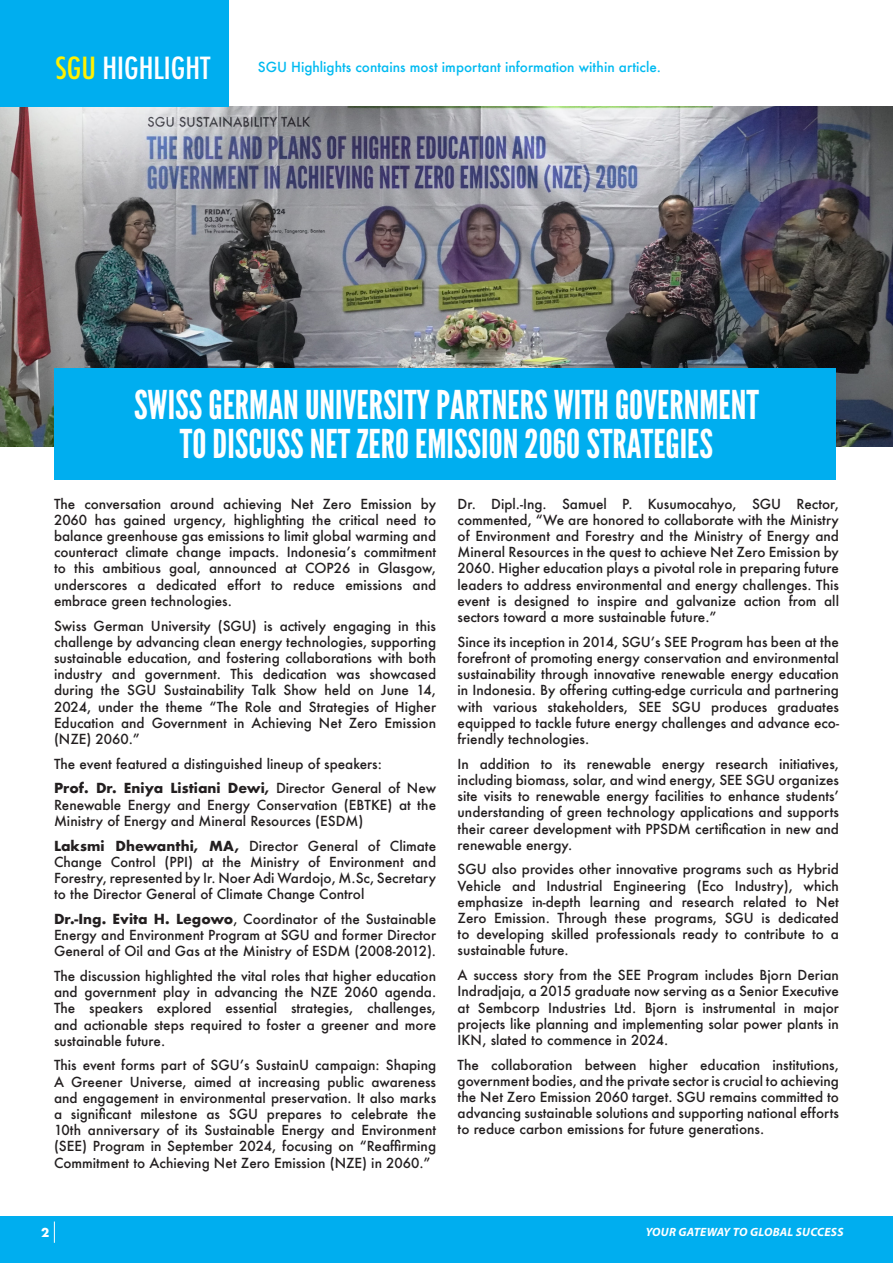
<style>
.page{position:relative;width:893px;height:1263px;background:#fff}
.page>*{position:absolute;margin:0;border:0;box-sizing:border-box;transform-origin:0 0}
.t1{font:39.6px "League Gothic";color:#fff}
.t2{font:500 condensed 29.7px "Futura";color:#fff;scale:1.06 1}
.t3{font:500 13.5px/16.2px "Futura";color:#231f20;text-align:justify}
.t4{font:500 13.5px "Futura";color:#00baf1}
.t5{font:italic 700 12px "Myriad Pro";letter-spacing:.02em;color:#fff}
.t6{font:700 12px "Futura";color:#fff}
.s1{color:#fff101}
.s2{font-weight:700}
</style>
<div class="page">
<img style="left:0;top:106px;width:893px;height:340px">
<div style="left:54px;top:368px;width:781px;height:111px;background:#00aeef"></div>
<div style="left:0;top:1216px;width:893px;height:47px;background:#00aeef"></div>
<svg style="left:54px;top:1221px;width:1px;height:22px"></svg>
<div style="left:0;top:0;width:228px;height:106px;background:#00aeef"></div>
<p class="t2" style="left:55px;top:49px;width:148px"><span class="s1">SGU</span> HIGHLIGHT</p>
<p class="t4" style="left:258px;top:58px;width:405px">SGU Highlights contains most important information within article.</p>
<p class="t1" style="left:134px;top:381px;width:626px">SWISS GERMAN UNIVERSITY PARTNERS WITH GOVERNMENT</p>
<p class="t1" style="left:180px;top:420px;width:535px">TO DISCUSS NET ZERO EMISSION 2060 STRATEGIES</p>
<p class="t3" style="left:458px;top:495px;width:383px">Dr. Dipl.-Ing. Samuel P. Kusumocahyo, SGU Rector, commented, “We are honored to collaborate with the Ministry of Environment and Forestry and the Ministry of Energy and Mineral Resources in the quest to achieve Net Zero Emission by 2060. Higher education plays a pivotal role in preparing future leaders to address environmental and energy challenges. This event is designed to inspire and galvanize action from all sectors toward a more sustainable future.”</p>
<p class="t3" style="left:458px;top:633px;width:383px">Since its inception in 2014, SGU’s SEE Program has been at the forefront of promoting energy conservation and environmental sustainability through innovative renewable energy education in Indonesia. By offering cutting-edge curricula and partnering with various stakeholders, SEE SGU produces graduates equipped to tackle future energy challenges and advance eco&shy;friendly technologies.</p>
<p class="t3" style="left:458px;top:755px;width:383px">In addition to its renewable energy research initiatives, including biomass, solar, and wind energy, SEE SGU organizes site visits to renewable energy facilities to enhance students’ understanding of green technology applications and supports their career development with PPSDM certification in new and renewable energy.</p>
<p class="t3" style="left:458px;top:861px;width:383px">SGU also provides other innovative programs such as Hybrid Vehicle and Industrial Engineering (Eco Industry), which emphasize in-depth learning and research related to Net Zero Emission. Through these programs, SGU is dedicated to developing skilled professionals ready to contribute to a sustainable future.</p>
<p class="t3" style="left:458px;top:967px;width:383px">A success story from the SEE Program includes Bjorn Derian Indradjaja, a 2015 graduate now serving as a Senior Executive at Sembcorp Industries Ltd. Bjorn is instrumental in major projects like planning and implementing solar power plants in IKN, slated to commence in 2024.</p>
<p class="t3" style="left:458px;top:1056px;width:383px">The collaboration between higher education institutions, government bodies, and the private sector is crucial to achieving the Net Zero Emission 2060 target. SGU remains committed to advancing sustainable solutions and supporting national efforts to reduce carbon emissions for future generations.</p>
<p class="t3" style="left:54px;top:495px;width:384px">The conversation around achieving Net Zero Emission by 2060 has gained urgency, highlighting the critical need to balance greenhouse gas emissions to limit global warming and counteract climate change impacts. Indonesia’s commitment to this ambitious goal, announced at COP26 in Glasgow, underscores a dedicated effort to reduce emissions and embrace green technologies.</p>
<p class="t3" style="left:54px;top:617px;width:384px">Swiss German University (SGU) is actively engaging in this challenge by advancing clean energy technologies, supporting sustainable education, and fostering collaborations with both industry and government. This dedication was showcased during the SGU Sustainability Talk Show held on June 14, 2024, under the theme “The Role and Strategies of Higher Education and Government in Achieving Net Zero Emission (NZE) 2060.”</p>
<p class="t3" style="left:54px;top:755px;width:329px">The event featured a distinguished lineup of speakers:</p>
<p class="t3" style="left:54px;top:780px;width:384px"><span class="s2">Prof. Dr. Eniya Listiani Dewi,</span> Director General of New Renewable Energy and Energy Conservation (EBTKE) at the Ministry of Energy and Mineral Resources (ESDM)</p>
<p class="t3" style="left:54px;top:837px;width:384px"><span class="s2">Laksmi Dhewanthi, MA,</span> Director General of Climate Change Control (PPI) at the Ministry of Environment and Forestry, represented by Ir. Noer Adi Wardojo, M.Sc, Secretary to the Director General of Climate Change Control</p>
<p class="t3" style="left:54px;top:910px;width:384px"><span class="s2">Dr.-Ing. Evita H. Legowo</span>, Coordinator of the Sustainable Energy and Environment Program at SGU and former Director General of Oil and Gas at the Ministry of ESDM (2008-2012).</p>
<p class="t3" style="left:54px;top:968px;width:384px">The discussion highlighted the vital roles that higher education and government play in advancing the NZE 2060 agenda.<br>The speakers explored essential strategies, challenges, and actionable steps required to foster a greener and more sustainable future.</p>
<p class="t3" style="left:54px;top:1057px;width:384px">This event forms part of SGU’s SustainU campaign: Shaping A Greener Universe, aimed at increasing public awareness and engagement in environmental preservation. It also marks a significant milestone as SGU prepares to celebrate the 10th anniversary of its Sustainable Energy and Environment (SEE) Program in September 2024, focusing on “Reaffirming Commitment to Achieving Net Zero Emission (NZE) in 2060.”</p>
<p class="t6" style="left:41px;top:1224px;width:10px">2</p>
<p class="t5" style="left:646px;top:1224px;width:199px">YOUR GATEWAY TO GLOBAL SUCCESS</p>
</div>
